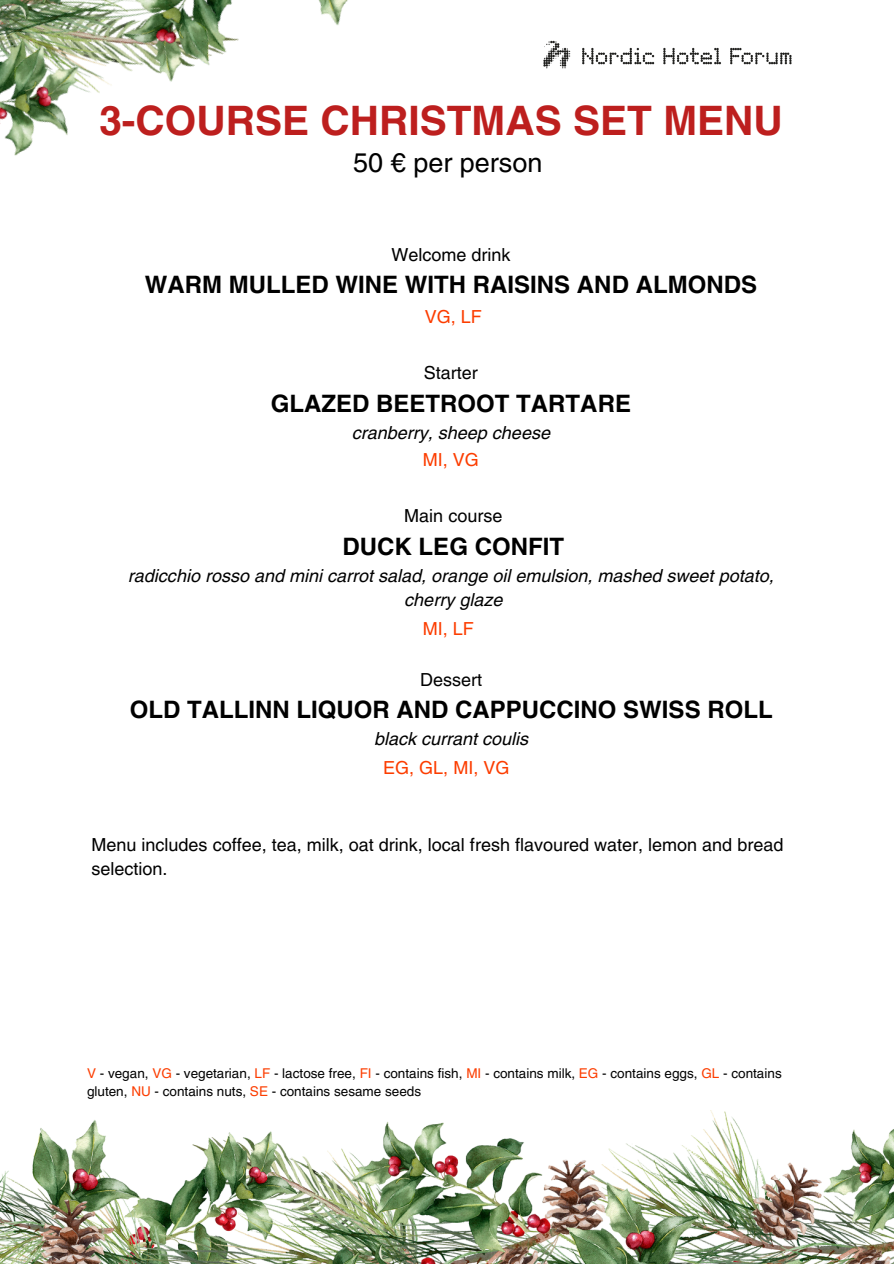
<style>
.page{position:relative;width:894px;height:1264px;background:#fff}
.page>*{position:absolute;margin:0;border:0;box-sizing:border-box;transform-origin:0 0}
.t1{font:700 40.65px "Helvetica LT Pro";color:#bd1f1e}
.t2{font:27px "Helvetica LT Pro";color:#000}
.t3{font:700 24px "Helvetica LT Pro";color:#000}
.t4{font:18px/24.8px "Helvetica LT Pro";color:#000}
.t5{font:italic 18px/24.8px "Helvetica LT Pro";color:#000;text-align:center}
.t6{font:18px "Helvetica LT Pro";color:#fc3d00}
.t7{font:13.5px/18px "Helvetica LT Pro";color:#000}
.s1{color:#fc3d00}
</style>
<div class="page">
<img style="left:0;top:1110px;width:893px;height:153px">
<img style="left:0;top:0;width:348px;height:156px">
<img style="left:543px;top:40px;width:249px;height:29px">
<p class="t1" style="left:99px;top:105px;width:684px">3-COURSE CHRISTMAS SET MENU</p>
<h2 class="t2" style="left:353px;top:152px;width:191px">50 € per person</h2>
<p class="t4" style="left:391px;top:243px;width:121px">Welcome drink</p>
<p class="t3" style="left:145px;top:276px;width:613px">WARM MULLED WINE WITH RAISINS AND ALMONDS</p>
<p class="t6" style="left:425px;top:310px;width:59px">VG, LF</p>
<p class="t4" style="left:424px;top:362px;width:56px">Starter</p>
<h3 class="t3" style="left:271px;top:394px;width:361px">GLAZED BEETROOT TARTARE</h3>
<h3 class="t5" style="left:351px;top:421px;width:200px">cranberry, sheep cheese</h3>
<p class="t6" style="left:423px;top:453px;width:58px">MI, VG</p>
<p class="t4" style="left:404px;top:505px;width:100px">Main course</p>
<h3 class="t3" style="left:342px;top:537px;width:223px">DUCK LEG CONFIT</h3>
<h3 class="t5" style="left:128px;top:564px;width:647px">radicchio rosso and mini carrot salad, orange oil emulsion, mashed sweet potato, cherry glaze</h3>
<p class="t6" style="left:423px;top:622px;width:53px">MI, LF</p>
<h6 class="t4" style="left:420px;top:668px;width:64px">Dessert</h6>
<h3 class="t3" style="left:130px;top:701px;width:644px">OLD TALLINN LIQUOR AND CAPPUCCINO SWISS ROLL</h3>
<h3 class="t5" style="left:374px;top:728px;width:156px">black currant coulis</h3>
<p class="t6" style="left:383px;top:761px;width:128px">EG, GL, MI, VG</p>
<p class="t4" style="left:91px;top:833px;width:693px">Menu includes coffee, tea, milk, oat drink, local fresh flavoured water, lemon and bread selection.</p>
<p class="t7" style="left:87px;top:1065px;width:696px"><span class="s1">V</span> - vegan, <span class="s1">VG</span> - vegetarian, <span class="s1">LF</span> - lactose free, <span class="s1">FI</span> - contains fish, <span class="s1">MI</span> - contains milk, <span class="s1">EG</span> - contains eggs, <span class="s1">GL</span> - contains gluten, <span class="s1">NU</span> - contains nuts, <span class="s1">SE</span> - contains sesame seeds</p>
</div>
